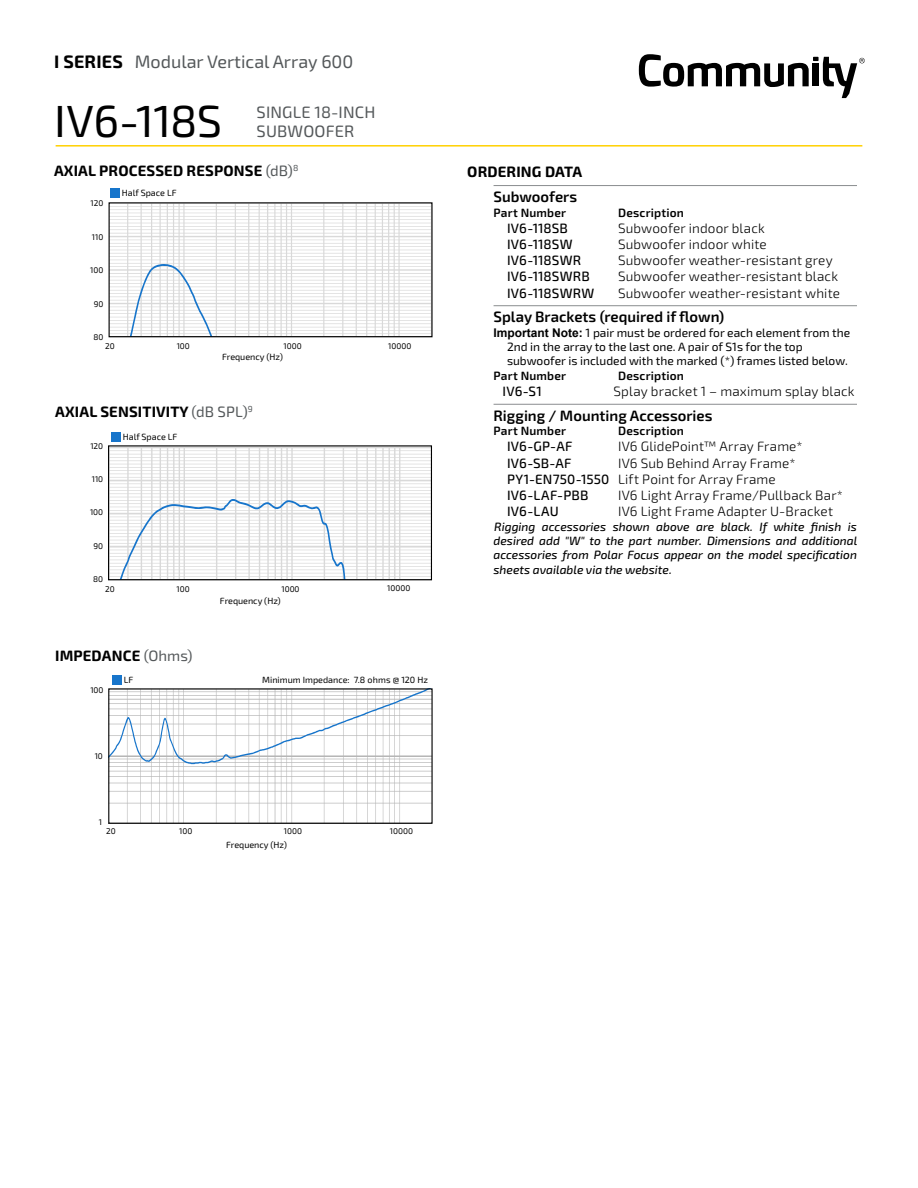
<style>
.page{position:relative;width:918px;height:1188px;background:#fff}
.page>*{position:absolute;margin:0;border:0;box-sizing:border-box;transform-origin:0 0}
.Model-following_page{font:45px "Exo 2.0";letter-spacing:-.015em;color:#000}
.SubSeries{font:18px "Exo 2.0";color:#54585a}
.SERIES{font:700 18px "Exo 2.0";letter-spacing:.01em;color:#000}
.Product_description{font:16.5px "Exo 2.0";letter-spacing:.01em;color:#54585a}
.Heading-10pt{font:700 15px "Exo 2.0";letter-spacing:.01em;color:#000}
.Spec-Bold-line_above{font:600 15px "Exo 2.0";color:#000}
.List_-_body{font:300 13.5px "Exo 2.0";letter-spacing:.01em;color:#000}
.List_-_body-2{font:500 13.5px "Exo 2.0";letter-spacing:.01em;color:#000}
.Call-outs_L{font:300 13.5px "Exo 2.0";letter-spacing:.01em;color:#000}
.Call-outs_L-2{font:500 13.5px "Exo 2.0";color:#000}
.body_text{font:italic 500 12px/14.4px "Exo 2.0";color:#000;text-align:justify}
.Notes_w__bold{font:12px/14.4px "Exo 2.0";color:#000}
.Body_7pt_Light{font:600 12px "Exo 2.0";letter-spacing:.015em;color:#000}
.t1{font:9.45px "Exo 2.0";color:#000;scale:.85 1}
.t2{font:9.45px "Calibri";letter-spacing:-.005em;color:#000;scale:.82 1}
.t3{font:9.3px "Exo 2.0";letter-spacing:.005em;color:#000;scale:.85 1}
.caption-6pt{font:9px "Exo 2.0";color:#000}
.caption-6pt-2{font:8.25px "Exo 2.0";color:#000}
.Chart__s__5_5_pt__Rt{font:8.25px "Exo 2.0";color:#000}
.s1{font-weight:400;color:#54585a}
.s2{font-family:"Arial";font-weight:700}
.s3{font-weight:500}
</style>
<div class="page">
<svg style="left:639px;top:54px;width:226px;height:44px"></svg>
<hr style="left:56px;top:145px;width:806px;height:2px;background:#ffd100">
<svg style="left:111px;top:204px;width:320px;height:131px"></svg>
<div style="left:109px;top:202px;width:324px;height:135px;border:1px solid #000"></div>
<svg style="left:110px;top:447px;width:320px;height:131px"></svg>
<div style="left:108px;top:445px;width:324px;height:135px;border:1px solid #000"></div>
<div style="left:110px;top:188px;width:10px;height:10px;background:#1775cb"></div>
<div style="left:111px;top:432px;width:10px;height:9px;background:#1775cb"></div>
<svg style="left:110px;top:690px;width:321px;height:132px"></svg>
<div style="left:108px;top:688px;width:325px;height:136px;border:1px solid #000"></div>
<div style="left:112px;top:675px;width:10px;height:9px;background:#1775cb"></div>
<hr style="left:494px;top:185px;width:363px;height:1px;background:#8a8d8f">
<hr style="left:494px;top:305px;width:363px;height:1px;background:#8a8d8f">
<hr style="left:494px;top:404px;width:363px;height:1px;background:#8a8d8f">
<p class="SERIES" style="left:54px;top:51px;width:70px">I SERIES</p>
<p class="SubSeries" style="left:135px;top:51px;width:220px">Modular Vertical Array 600</p>
<p class="Model-following_page" style="left:54px;top:95px;width:170px">IV6-118S</p>
<p class="Product_description" style="left:257px;top:102px;width:120px">SINGLE 18-INCH</p>
<p class="Product_description" style="left:257px;top:122px;width:99px">SUBWOOFER</p>
<p class="Heading-10pt" style="left:54px;top:162px;width:246px">AXIAL PROCESSED RESPONSE <span class="s1">(dB)</span><sup>8</sup></p>
<p class="Chart__s__5_5_pt__Rt" style="left:90px;top:198px;width:14px">120</p>
<p class="Chart__s__5_5_pt__Rt" style="left:92px;top:232px;width:13px">110</p>
<p class="Chart__s__5_5_pt__Rt" style="left:90px;top:265px;width:15px">100</p>
<p class="Chart__s__5_5_pt__Rt" style="left:94px;top:299px;width:11px">90</p>
<p class="Chart__s__5_5_pt__Rt" style="left:93px;top:332px;width:11px">80</p>
<p class="caption-6pt" style="left:122px;top:188px;width:56px">Half Space LF</p>
<p class="caption-6pt-2" style="left:105px;top:341px;width:11px">20</p>
<p class="caption-6pt-2" style="left:177px;top:341px;width:15px">100</p>
<p class="caption-6pt-2" style="left:283px;top:341px;width:20px">1000</p>
<p class="caption-6pt-2" style="left:388px;top:341px;width:25px">10000</p>
<p class="t3" style="left:178px;top:344px;width:17px">100</p>
<p class="t3" style="left:283px;top:344px;width:22px">1000</p>
<p class="t3" style="left:388px;top:344px;width:28px">10000</p>
<p class="caption-6pt" style="left:222px;top:352px;width:62px">Frequency (Hz)</p>
<p class="Heading-10pt" style="left:55px;top:403px;width:199px">AXIAL SENSITIVITY <span class="s1">(dB SPL)</span><sup>9</sup></p>
<p class="Chart__s__5_5_pt__Rt" style="left:90px;top:441px;width:14px">120</p>
<p class="Chart__s__5_5_pt__Rt" style="left:92px;top:474px;width:13px">110</p>
<p class="Chart__s__5_5_pt__Rt" style="left:90px;top:507px;width:15px">100</p>
<p class="Chart__s__5_5_pt__Rt" style="left:94px;top:541px;width:11px">90</p>
<p class="Chart__s__5_5_pt__Rt" style="left:93px;top:574px;width:11px">80</p>
<p class="caption-6pt" style="left:123px;top:431px;width:56px">Half Space LF</p>
<p class="caption-6pt-2" style="left:105px;top:584px;width:11px">20</p>
<p class="caption-6pt-2" style="left:177px;top:584px;width:15px">100</p>
<p class="caption-6pt-2" style="left:281px;top:584px;width:20px">1000</p>
<p class="caption-6pt-2" style="left:387px;top:584px;width:25px">10000</p>
<p class="t1" style="left:178px;top:587px;width:17px">100</p>
<p class="t1" style="left:283px;top:587px;width:22px">1000</p>
<p class="t1" style="left:388px;top:587px;width:28px">10000</p>
<p class="caption-6pt" style="left:220px;top:596px;width:62px">Frequency (Hz)</p>
<p class="Heading-10pt" style="left:55px;top:647px;width:139px">IMPEDANCE <span class="s1">(Ohms)</span></p>
<p class="caption-6pt-2" style="left:90px;top:685px;width:15px">100</p>
<p class="caption-6pt" style="left:124px;top:674px;width:11px">LF</p>
<p class="caption-6pt" style="left:262px;top:674px;width:167px">Minimum Impedance: 7.8 ohms @ 120 Hz</p>
<p class="caption-6pt-2" style="left:95px;top:751px;width:10px">10</p>
<p class="caption-6pt-2" style="left:99px;top:817px;width:5px">1</p>
<p class="caption-6pt-2" style="left:106px;top:826px;width:11px">20</p>
<p class="caption-6pt-2" style="left:179px;top:826px;width:15px">100</p>
<p class="caption-6pt-2" style="left:284px;top:827px;width:20px">1000</p>
<p class="caption-6pt-2" style="left:390px;top:826px;width:25px">10000</p>
<p class="t2" style="left:178px;top:830px;width:16px">100</p>
<p class="t2" style="left:284px;top:830px;width:21px">1000</p>
<p class="t2" style="left:390px;top:830px;width:26px">10000</p>
<p class="caption-6pt" style="left:226px;top:840px;width:62px">Frequency (Hz)</p>
<p class="Heading-10pt" style="left:467px;top:162px;width:117px">ORDERING DATA</p>
<p class="Spec-Bold-line_above" style="left:494px;top:188px;width:85px">Subwoofers</p>
<p class="Body_7pt_Light" style="left:494px;top:205px;width:74px">Part Number</p>
<p class="Body_7pt_Light" style="left:618px;top:205px;width:67px">Description</p>
<p class="List_-_body-2" style="left:507px;top:220px;width:62px">IV6-118SB</p>
<p class="List_-_body" style="left:618px;top:220px;width:148px">Subwoofer indoor black</p>
<p class="List_-_body-2" style="left:507px;top:236px;width:67px">IV6-118SW</p>
<p class="List_-_body" style="left:618px;top:236px;width:150px">Subwoofer indoor white</p>
<p class="List_-_body-2" style="left:507px;top:252px;width:76px">IV6-118SWR</p>
<p class="List_-_body" style="left:618px;top:253px;width:216px">Subwoofer weather-resistant grey</p>
<p class="List_-_body-2" style="left:507px;top:269px;width:84px">IV6-118SWRB</p>
<p class="List_-_body" style="left:618px;top:269px;width:222px">Subwoofer weather-resistant black</p>
<p class="List_-_body-2" style="left:507px;top:285px;width:89px">IV6-118SWRW</p>
<p class="List_-_body" style="left:618px;top:285px;width:224px">Subwoofer weather-resistant white</p>
<p class="Spec-Bold-line_above" style="left:494px;top:308px;width:232px">Splay Brackets (required if flown)</p>
<p class="Notes_w__bold" style="left:507px;top:326px;width:345px;text-indent:-14px"><span class="s2">Important Note:</span> 1 pair must be ordered for each element from the<br>2nd in the array to the last one. A pair of S1s for the top subwoofer is included with the marked (*) frames listed below.</p>
<p class="Body_7pt_Light" style="left:494px;top:369px;width:74px">Part Number</p>
<p class="Body_7pt_Light" style="left:618px;top:369px;width:67px">Description</p>
<p class="Call-outs_L-2" style="left:503px;top:383px;width:41px">IV6-S1</p>
<p class="Call-outs_L" style="left:614px;top:384px;width:243px">Splay bracket 1 – maximum splay black</p>
<p class="Spec-Bold-line_above" style="left:494px;top:407px;width:221px">Rigging / Mounting Accessories</p>
<p class="Body_7pt_Light" style="left:494px;top:424px;width:74px">Part Number</p>
<p class="Body_7pt_Light" style="left:618px;top:424px;width:67px">Description</p>
<p class="List_-_body-2" style="left:507px;top:439px;width:67px">IV6-GP-AF</p>
<p class="List_-_body" style="left:618px;top:439px;width:186px">IV6 GlidePoint™ Array Frame*</p>
<p class="List_-_body-2" style="left:507px;top:455px;width:66px">IV6-SB-AF</p>
<p class="List_-_body" style="left:618px;top:455px;width:179px">IV6 Sub Behind Array Frame*</p>
<p class="List_-_body" style="left:507px;top:471px;width:270px"><span class="s3">PY1-EN750-1550</span> Lift Point for Array Frame</p>
<p class="List_-_body-2" style="left:507px;top:487px;width:83px">IV6-LAF-PBB</p>
<p class="List_-_body" style="left:618px;top:487px;width:226px">IV6 Light Array Frame/Pullback Bar*</p>
<p class="List_-_body-2" style="left:507px;top:504px;width:53px">IV6-LAU</p>
<p class="List_-_body" style="left:618px;top:504px;width:217px">IV6 Light Frame Adapter U-Bracket</p>
<p class="body_text" style="left:494px;top:519px;width:365px">Rigging accessories shown above are black. If white finish is desired add "W" to the part number. Dimensions and additional accessories from Polar Focus appear on the model specification sheets available via the website.</p>
</div>
